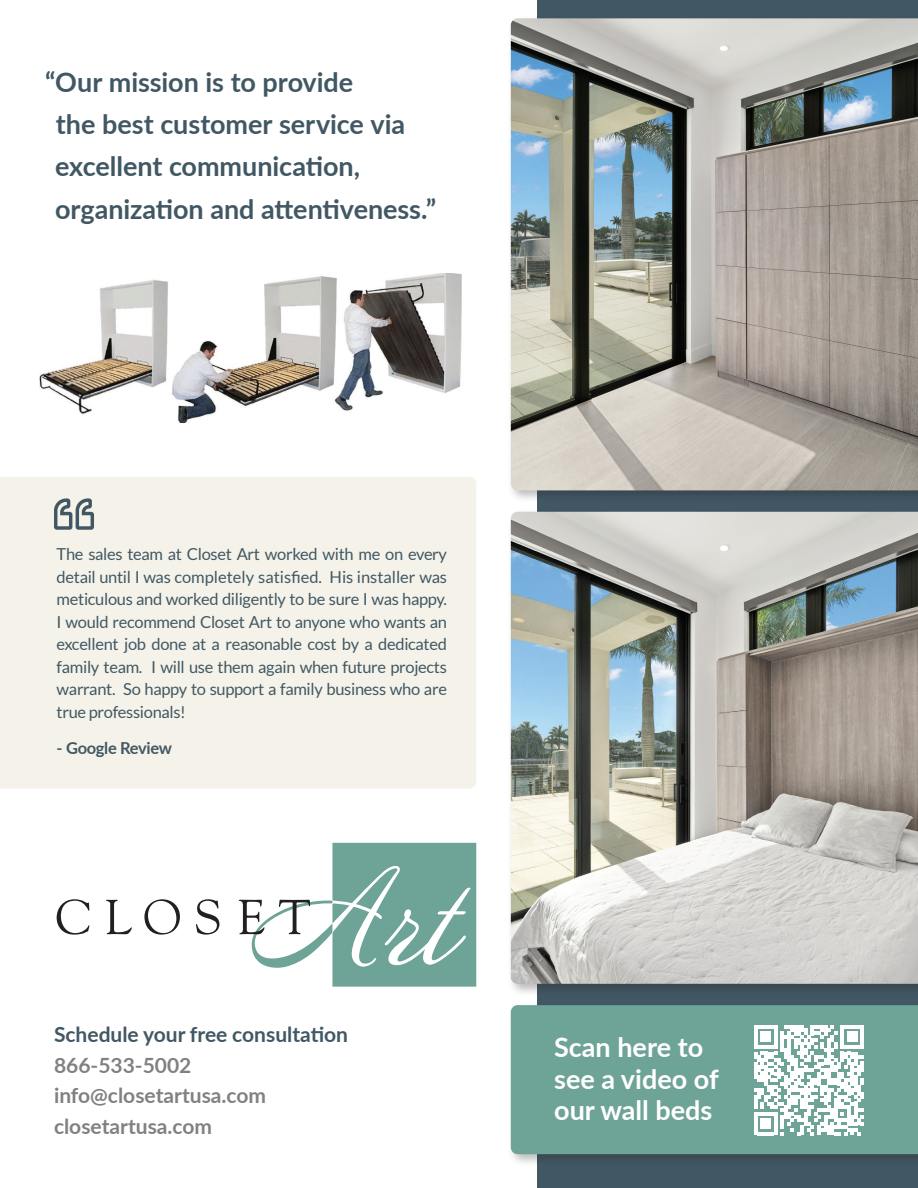
<style>
.page{position:relative;width:918px;height:1188px;background:#fff}
.page>*{position:absolute;margin:0;border:0;box-sizing:border-box;transform-origin:0 0}
.t1{font:700 27px/42.3px "Lato";letter-spacing:-.005em;color:#415864}
.t2{font:700 27px/31.2px "Lato";color:#fff}
.t3{font:700 21px/30.6px "Lato";color:#808180}
.t4{font:700 21px "Lato";color:#415864}
.t5{font:16.5px/22.5px "Lato";letter-spacing:-.02em;color:#415864;text-align:justify}
.t6{font:700 16.5px "Lato";letter-spacing:-.02em;color:#415864}
</style>
<div class="page">
<div style="left:538px;top:0;width:380px;height:1188px;background:#415864"></div>
<svg style="left:57px;top:899px;width:33px;height:36px"></svg>
<svg style="left:106px;top:900px;width:26px;height:34px"></svg>
<svg style="left:144px;top:899px;width:36px;height:36px"></svg>
<svg style="left:196px;top:899px;width:23px;height:36px"></svg>
<svg style="left:239px;top:843px;width:237px;height:144px"></svg>
<div style="left:507px;top:15px;width:411px;height:489px;background:#231f20;opacity:.3"></div>
<img style="left:511px;top:18px;width:407px;height:472px">
<div style="left:507px;top:508px;width:411px;height:488px;background:#231f20;opacity:.3"></div>
<img style="left:511px;top:512px;width:407px;height:472px">
<img style="left:39px;top:273px;width:422px;height:150px">
<div style="left:507px;top:1002px;width:411px;height:165px;background:#231f20;opacity:.3"></div>
<div style="left:511px;top:1005px;width:407px;height:149px;background:#6ea397"></div>
<div style="left:0;top:477px;width:476px;height:312px;background:#f5f3e9"></div>
<svg style="left:54px;top:498px;width:40px;height:32px"></svg>
<svg style="left:754px;top:1025px;width:110px;height:110px;background:#cbdeda"></svg>
<h1 class="t1" style="left:55px;top:60px;width:383px;text-indent:-10px">“Our mission is to provide<br>the best customer service via excellent communication, organization and attentiveness.”</h1>
<p class="t5" style="left:57px;top:543px;width:392px">The sales team at Closet Art worked with me on every detail until I was completely satisfied. His installer was meticulous and worked diligently to be sure I was happy.<br>I would recommend Closet Art to anyone who wants an excellent job done at a reasonable cost by a dedicated family team. I will use them again when future projects warrant. So happy to support a family business who are true professionals!</p>
<p class="t6" style="left:57px;top:736px;width:117px">- Google Review</p>
<p class="t4" style="left:54px;top:1019px;width:296px">Schedule your free consultation</p>
<p class="t3" style="left:54px;top:1049px;width:214px">866-533-5002 info@closetartusa.com closetartusa.com</p>
<h1 class="t2" style="left:554px;top:1031px;width:166px">Scan here to see a video of our wall beds</h1>
</div>
